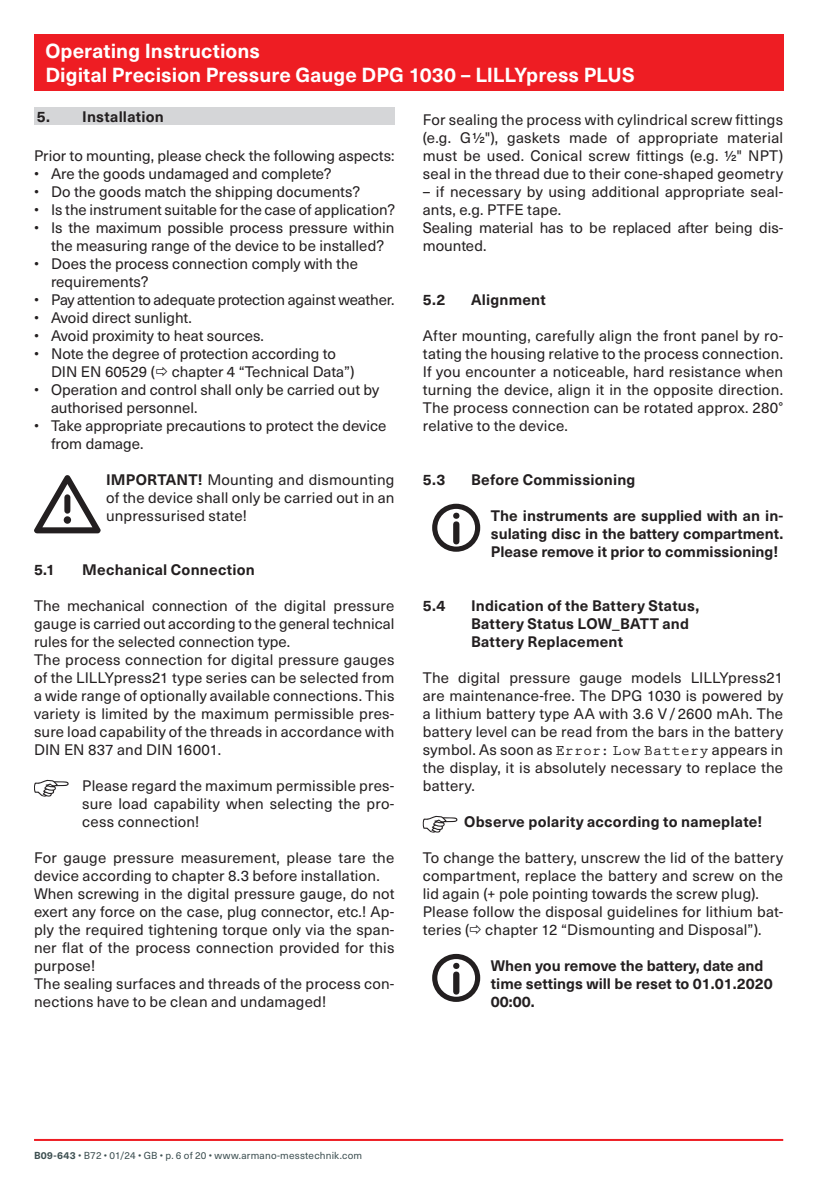
<style>
.page{position:relative;width:840px;height:1191px;background:#fff}
.page>*{position:absolute;margin:0;border:0;box-sizing:border-box;transform-origin:0 0}
.t1{font:700 20px/24px "Neue Haas Unica W1 G";letter-spacing:.005em;color:#fff}
.t2{font:15px/18px "Neue Haas Unica W1 G";letter-spacing:.005em;color:#231f20}
.t3{font:700 15px/18px "Neue Haas Unica W1 G";letter-spacing:.01em;color:#231f20}
.t4{font:10px "Neue Haas Unica W1 G";letter-spacing:.02em;color:#3d4f51}
.s1{font-weight:700}
.s2{font-family:"Prestige Elite Std";font-weight:700}
</style>
<div class="page">
<hr style="left:34px;top:1139px;width:748px;height:2px;background:#ee1d23">
<div style="left:34px;top:34px;width:748px;height:57px;background:#ee1d23"></div>
<div style="left:34px;top:108px;width:360px;height:17px;background:#d5d6d8"></div>
<svg style="left:34px;top:475px;width:67px;height:58px"></svg>
<div style="left:64px;top:516px;width:7px;height:8px;background:#231f20;border-radius:50%"></div>
<svg style="left:34px;top:780px;width:35px;height:16px"></svg>
<div style="left:432px;top:504px;width:48px;height:48px;border:5px solid #231f20;border-radius:50%"></div>
<svg style="left:453px;top:512px;width:6px;height:32px"></svg>
<svg style="left:422px;top:816px;width:35px;height:16px"></svg>
<div style="left:432px;top:954px;width:48px;height:48px;border:5px solid #231f20;border-radius:50%"></div>
<svg style="left:453px;top:962px;width:6px;height:32px"></svg>
<h1 class="t1" style="left:45px;top:38px;width:590px">Operating Instructions<br>Digital Precision Pressure Gauge DPG 1030 – LILLYpress PLUS</h1>
<p class="t3" style="left:37px;top:107px;width:128px">5. Installation</p>
<p class="t2" style="left:34px;top:146px;width:362px">Prior to mounting, please check the following aspects:</p>
<p class="t2" style="left:34px;top:164px;width:299px">• Are the goods undamaged and complete?</p>
<p class="t2" style="left:34px;top:182px;width:327px">• Do the goods match the shipping documents?</p>
<p class="t2" style="left:34px;top:200px;width:362px">• Is the instrument suitable for the case of application?</p>
<p class="t2" style="left:34px;top:218px;width:361px;text-align:center">• Is the maximum possible process pressure within the measuring range of the device to be installed?</p>
<p class="t2" style="left:51px;top:254px;width:308px;text-indent:-17px">• Does the process connection comply with the requirements?</p>
<p class="t2" style="left:34px;top:290px;width:362px">• Pay attention to adequate protection against weather.</p>
<p class="t2" style="left:34px;top:308px;width:159px">• Avoid direct sunlight.</p>
<p class="t2" style="left:34px;top:326px;width:231px">• Avoid proximity to heat sources.</p>
<p class="t2" style="left:51px;top:344px;width:305px;text-indent:-17px">• Note the degree of protection according to<br>DIN EN 60529 ( chapter 4 “Technical Data”)</p>
<p class="t2" style="left:51px;top:380px;width:329px;text-indent:-17px">• Operation and control shall only be carried out by authorised personnel.</p>
<p class="t2" style="left:51px;top:416px;width:336px;text-indent:-17px">• Take appropriate precautions to protect the device from damage.</p>
<p class="t2" style="left:106px;top:470px;width:290px;text-align:justify"><span class="s1">IMPORTANT!</span> Mounting and dismounting of the device shall only be carried out in an unpressurised state!</p>
<p class="t2" style="left:422px;top:110px;width:362px;text-align:justify">For sealing the process with cylindrical screw fittings (e.g. G1/2"), gaskets made of appropriate material must be used. Conical screw fittings (e.g. 1/2" NPT) seal in the thread due to their cone-shaped geometry</p>
<p class="t2" style="left:422px;top:182px;width:362px">– if necessary by using additional appropriate seal&shy;ants, e.g. PTFE tape.<br>Sealing material has to be replaced after being dis&shy;mounted.</p>
<p class="t3" style="left:422px;top:290px;width:24px">5.2</p>
<p class="t3" style="left:471px;top:290px;width:76px">Alignment</p>
<p class="t2" style="left:422px;top:326px;width:361px;text-align:justify">After mounting, carefully align the front panel by ro&shy;tating the housing relative to the process connection.<br>If you encounter a noticeable, hard resistance when turning the device, align it in the opposite direction.<br>The process connection can be rotated approx. 280° relative to the device.</p>
<p class="t3" style="left:422px;top:470px;width:24px">5.3</p>
<p class="t3" style="left:471px;top:470px;width:166px">Before Commissioning</p>
<p class="t3" style="left:490px;top:506px;width:294px;text-align:justify">The instruments are supplied with an in&shy;sulating disc in the battery compartment.<br>Please remove it prior to commissioning!</p>
<p class="t3" style="left:34px;top:560px;width:23px">5.1</p>
<p class="t3" style="left:82px;top:560px;width:174px">Mechanical Connection</p>
<p class="t2" style="left:34px;top:596px;width:362px">The mechanical connection of the digital pressure gauge is carried out according to the general technical rules for the selected connection type.<br>The process connection for digital pressure gauges of the LILLYpress21 type series can be selected from a wide range of optionally available connections. This variety is limited by the maximum permissible pres&shy;sure load capability of the threads in accordance with DIN EN 837 and DIN 16001.</p>
<p class="t2" style="left:82px;top:776px;width:313px;text-align:justify">Please regard the maximum permissible pres&shy;sure load capability when selecting the pro&shy;cess connection!</p>
<p class="t2" style="left:34px;top:848px;width:362px">For gauge pressure measurement, please tare the device according to chapter 8.3 before installation.<br>When screwing in the digital pressure gauge, do not exert any force on the case, plug connector, etc.! Ap&shy;ply the required tightening torque only via the span&shy;ner flat of the process connection provided for this purpose!<br>The sealing surfaces and threads of the process con&shy;nections have to be clean and undamaged!</p>
<p class="t3" style="left:422px;top:596px;width:24px">5.4</p>
<p class="t3" style="left:471px;top:596px;width:230px">Indication of the Battery Status,<br>Battery Status LOW_BATT and<br>Battery Replacement</p>
<p class="t2" style="left:422px;top:668px;width:362px;text-align:justify">The digital pressure gauge models LILLYpress21 are maintenance-free. The DPG 1030 is powered by a lithium battery type AA with 3.6 V/2600 mAh. The battery level can be read from the bars in the battery symbol. As soon as <span class="s2">Error: Low Battery</span> appears in the display, it is absolutely necessary to replace the battery.</p>
<p class="t3" style="left:464px;top:812px;width:299px">Observe polarity according to nameplate!</p>
<p class="t2" style="left:422px;top:848px;width:362px">To change the battery, unscrew the lid of the battery compartment, replace the battery and screw on the lid again (+ pole pointing towards the screw plug).<br>Please follow the disposal guidelines for lithium bat&shy;teries ( chapter 12 “Dismounting and Disposal”).</p>
<p class="t3" style="left:490px;top:956px;width:283px">When you remove the battery, date and time settings will be reset to 01.01.2020<br>00:00.</p>
<p class="t4" style="left:34px;top:1148px;width:329px"><span class="s1">B09-643</span> • B72 • 01/24 • GB • p. 6 of 20 • www.armano-messtechnik.com</p>
</div>
